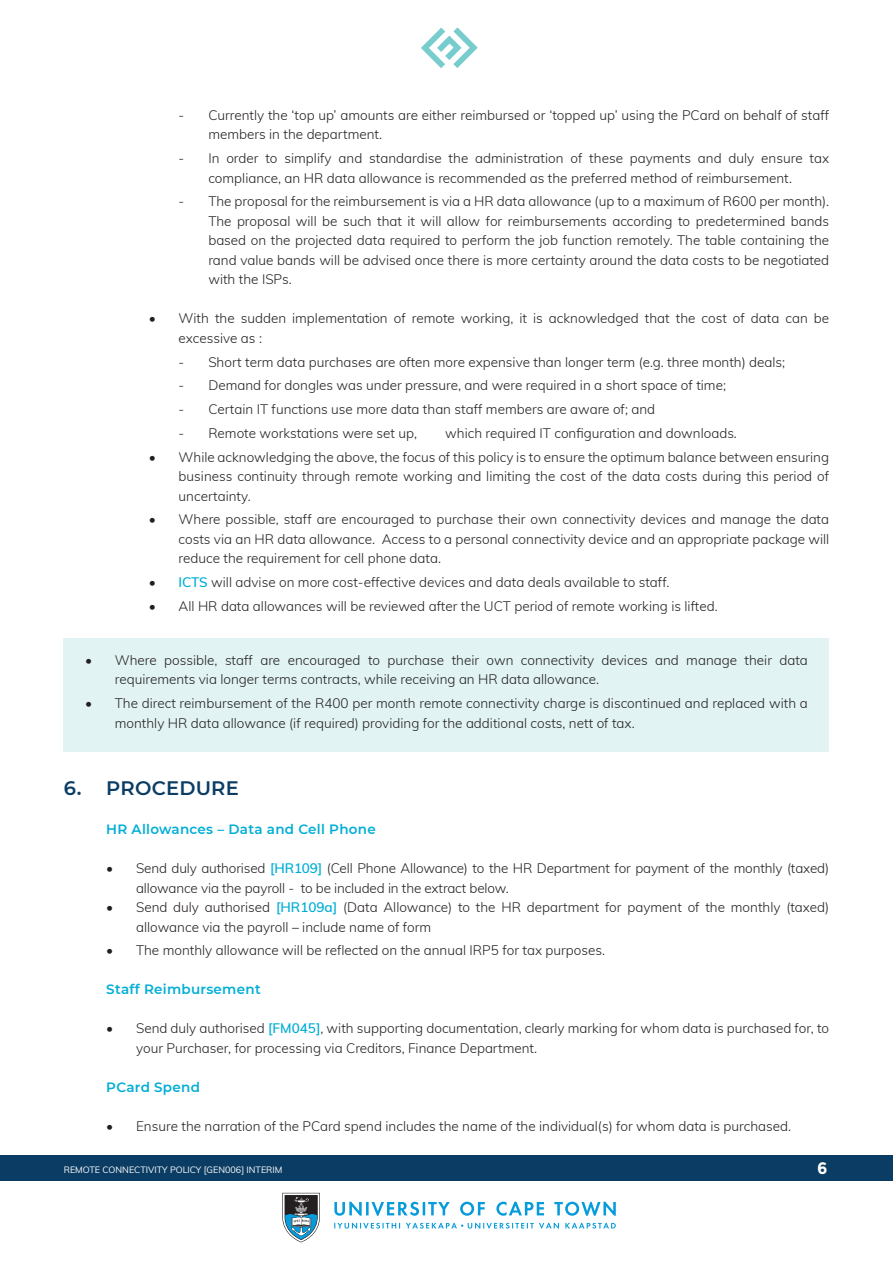
<style>
.page{position:relative;width:893px;height:1263px;background:#fff}
.page>*{position:absolute;margin:0;border:0;box-sizing:border-box;transform-origin:0 0}
.t1{font:600 19.5px "Montserrat";letter-spacing:.01em;color:#0a3c64}
.t2{font:700 16.5px "Montserrat";color:#fff}
.Bullet_1{font:300 13.5px/19.5px "Muli";color:#231f20}
.t3{font:600 13.5px "Montserrat";letter-spacing:.02em;color:#00aed6}
.t4{font:9px "Muli";color:#fff}
.s1{font-weight:600;color:#00aed6}
</style>
<div class="page">
<div style="left:0;top:1155px;width:893px;height:26px;background:#0a3c64"></div>
<svg style="left:421px;top:27px;width:57px;height:41px"></svg>
<svg style="left:334px;top:1223px;width:282px;height:5px"></svg>
<svg style="left:334px;top:1202px;width:282px;height:14px"></svg>
<svg style="left:282px;top:1193px;width:38px;height:49px"></svg>
<div style="left:64px;top:638px;width:765px;height:114px;background:#e2f3f3"></div>
<p class="Bullet_1" style="left:208px;top:105px;width:622px;text-indent:-30px">- Currently the ‘top up’ amounts are either reimbursed or ‘topped up’ using the PCard on behalf of staff members in the department.</p>
<p class="Bullet_1" style="left:179px;top:148px;width:652px;text-align:center">- In order to simplify and standardise the administration of these payments and duly ensure tax compliance, an HR data allowance is recommended as the preferred method of reimbursement.</p>
<p class="Bullet_1" style="left:208px;top:191px;width:622px;text-align:justify;text-indent:-30px">- The proposal for the reimbursement is via a HR data allowance (up to a maximum of R600 per month).<br>The proposal will be such that it will allow for reimbursements according to predetermined bands based on the projected data required to perform the job function remotely. The table containing the rand value bands will be advised once there is more certainty around the data costs to be negotiated with the ISPs.</p>
<p class="Bullet_1" style="left:179px;top:308px;width:652px;text-indent:-30px">• With the sudden implementation of remote working, it is acknowledged that the cost of data can be excessive as :</p>
<p class="Bullet_1" style="left:179px;top:351px;width:608px">- Short term data purchases are often more expensive than longer term (e.g. three month) deals;</p>
<p class="Bullet_1" style="left:179px;top:375px;width:549px">- Demand for dongles was under pressure, and were required in a short space of time;</p>
<p class="Bullet_1" style="left:179px;top:399px;width:478px">- Certain IT functions use more data than staff members are aware of; and</p>
<p class="Bullet_1" style="left:179px;top:423px;width:240px">- Remote workstations were set up,</p>
<p class="Bullet_1" style="left:445px;top:423px;width:293px">which required IT configuration and downloads.</p>
<p class="Bullet_1" style="left:179px;top:446px;width:652px;text-align:justify;text-indent:-30px">• While acknowledging the above, the focus of this policy is to ensure the optimum balance between ensuring business continuity through remote working and limiting the cost of the data costs during this period of uncertainty.</p>
<p class="Bullet_1" style="left:179px;top:509px;width:652px;text-align:justify;text-indent:-30px">• Where possible, staff are encouraged to purchase their own connectivity devices and manage the data costs via an HR data allowance. Access to a personal connectivity device and an appropriate package will reduce the requirement for cell phone data.</p>
<p class="Bullet_1" style="left:149px;top:572px;width:522px">• <span class="s1">ICTS</span> will advise on more cost-effective devices and data deals available to staff.</p>
<p class="Bullet_1" style="left:149px;top:596px;width:570px">• All HR data allowances will be reviewed after the UCT period of remote working is lifted.</p>
<p class="Bullet_1" style="left:115px;top:650px;width:695px;text-indent:-30px">• Where possible, staff are encouraged to purchase their own connectivity devices and manage their data requirements via longer terms contracts, while receiving an HR data allowance.</p>
<p class="Bullet_1" style="left:115px;top:693px;width:695px;text-indent:-30px">• The direct reimbursement of the R400 per month remote connectivity charge is discontinued and replaced with a monthly HR data allowance (if required) providing for the additional costs, nett of tax.</p>
<p class="t1" style="left:64px;top:774px;width:177px">6. PROCEDURE</p>
<h4 class="t3" style="left:106px;top:820px;width:271px">HR Allowances – Data and Cell Phone</h4>
<p class="Bullet_1" style="left:136px;top:858px;width:694px;text-indent:-30px">• Send duly authorised <span class="s1">[HR109]</span> (Cell Phone Allowance) to the HR Department for payment of the monthly (taxed) allowance via the payroll - to be included in the extract below.</p>
<p class="Bullet_1" style="left:136px;top:897px;width:695px;text-indent:-30px">• Send duly authorised <span class="s1">[HR109a]</span> (Data Allowance) to the HR department for payment of the monthly (taxed) allowance via the payroll – include name of form</p>
<p class="Bullet_1" style="left:106px;top:940px;width:500px">• The monthly allowance will be reflected on the annual IRP5 for tax purposes.</p>
<h4 class="t3" style="left:106px;top:980px;width:156px">Staff Reimbursement</h4>
<p class="Bullet_1" style="left:136px;top:1018px;width:695px;text-indent:-30px">• Send duly authorised <span class="s1">[FM045]</span>, with supporting documentation, clearly marking for whom data is purchased for, to your Purchaser, for processing via Creditors, Finance Department.</p>
<h4 class="t3" style="left:106px;top:1077px;width:95px">PCard Spend</h4>
<p class="Bullet_1" style="left:106px;top:1115px;width:686px">• Ensure the narration of the PCard spend includes the name of the individual(s) for whom data is purchased.</p>
<p class="t4" style="left:64px;top:1163px;width:220px">REMOTE CONNECTIVITY POLICY [GEN006] INTERIM</p>
<p class="t2" style="left:817px;top:1159px;width:12px">6</p>
</div>
